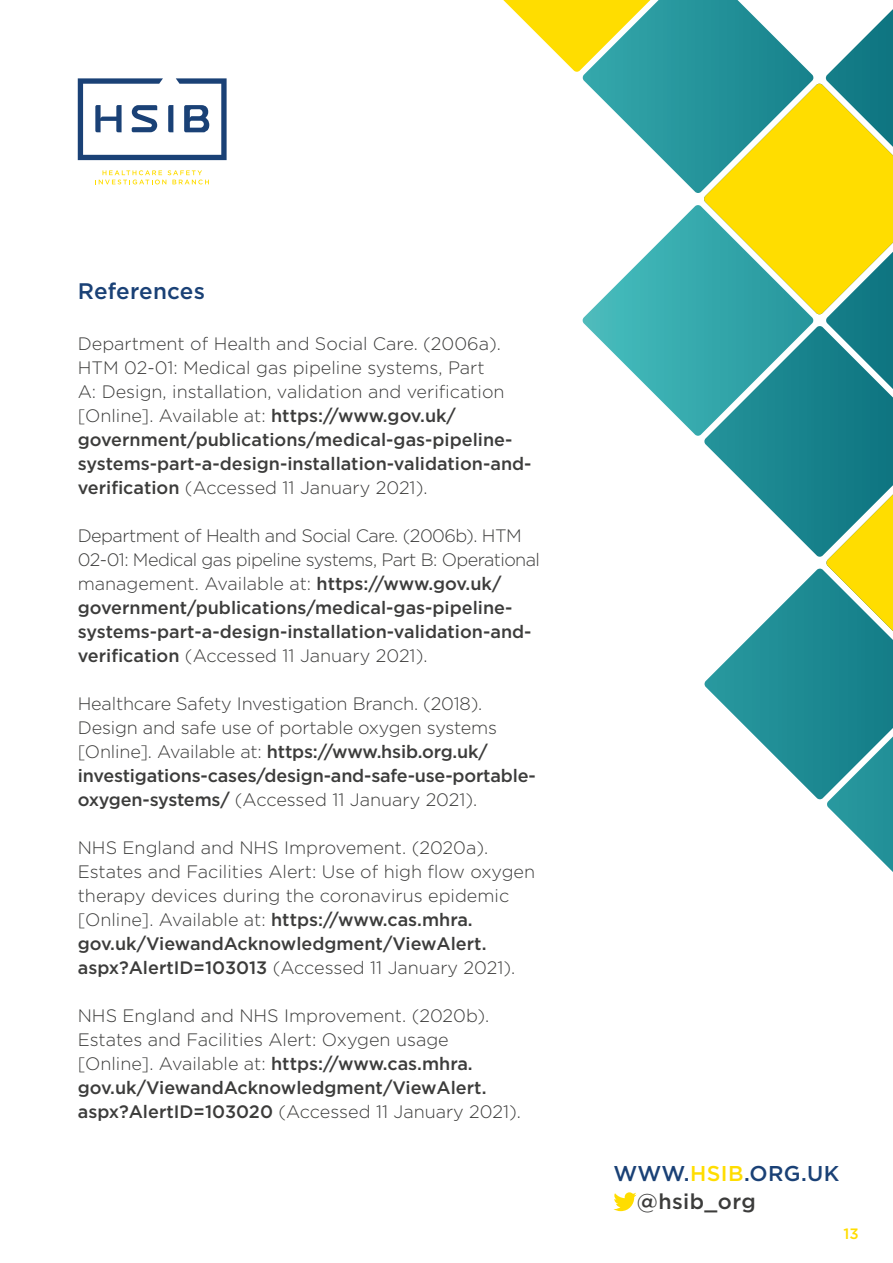
<style>
.page{position:relative;width:893px;height:1263px;background:#fff}
.page>*{position:absolute;margin:0;border:0;box-sizing:border-box;transform-origin:0 0}
.t1{font:500 22.5px "Gotham";letter-spacing:.01em;color:#1a4176}
.t2{font:500 21.45px/27.6px "Gotham";letter-spacing:.02em;color:#1a4176}
.t3{font:300 18px/24px "Gotham";color:#3c3c3b}
.t4{font:300 18px/24px "Gotham";letter-spacing:-.03em;color:#3c3c3b}
.t5{font:500 15px "Gotham";color:#fd0}
.s1{font-weight:500}
.s2{color:#fd0}
.s3{color:#3c3c3b}
</style>
<div class="page">
<svg style="left:613px;top:1192px;width:24px;height:19px"></svg>
<svg style="left:503px;top:0;width:390px;height:872px"></svg>
<svg style="left:78px;top:78px;width:149px;height:82px"></svg>
<svg style="left:95px;top:170px;width:114px;height:14px"></svg>
<p class="t1" style="left:78px;top:276px;width:129px">References</p>
<p class="t3" style="left:78px;top:331px;width:455px">Department of Health and Social Care. (2006a).<br>HTM 02-01: Medical gas pipeline systems, Part<br>A: Design, installation, validation and verification [Online]. Available at: <span class="s1">https://www.gov.uk/ government/publications/medical-gas-pipeline&shy;systems-part-a-design-installation-validation-and&shy;verification</span> (Accessed 11 January 2021).</p>
<p class="t4" style="left:78px;top:523px;width:464px">Department of Health and Social Care. (2006b). HTM 02-01: Medical gas pipeline systems, Part B: Operational management. Available at: <span class="s1">https://www.gov.uk/ government/publications/medical-gas-pipeline&shy;systems-part-a-design-installation-validation-and&shy;verification</span> (Accessed 11 January 2021).</p>
<p class="t3" style="left:78px;top:691px;width:459px">Healthcare Safety Investigation Branch. (2018).<br>Design and safe use of portable oxygen systems [Online]. Available at: <span class="s1">https://www.hsib.org.uk/ investigations-cases/design-and-safe-use-portable&shy;oxygen-systems/</span> (Accessed 11 January 2021).</p>
<p class="t3" style="left:78px;top:835px;width:459px">NHS England and NHS Improvement. (2020a).<br>Estates and Facilities Alert: Use of high flow oxygen therapy devices during the coronavirus epidemic [Online]. Available at: <span class="s1">https://www.cas.mhra. gov.uk/ViewandAcknowledgment/ViewAlert. aspx?AlertID=103013</span> (Accessed 11 January 2021).</p>
<p class="t3" style="left:78px;top:1003px;width:445px">NHS England and NHS Improvement. (2020b).<br>Estates and Facilities Alert: Oxygen usage [Online]. Available at: <span class="s1">https://www.cas.mhra. gov.uk/ViewandAcknowledgment/ViewAlert. aspx?AlertID=103020</span> (Accessed 11 January 2021).</p>
<p class="t2" style="left:637px;top:1160px;width:204px;text-indent:-24px">WWW.<span class="s2">HSIB</span>.ORG.UK <span class="s3">@hsib_org</span></p>
<p class="t5" style="left:843px;top:1224px;width:17px">13</p>
</div>
